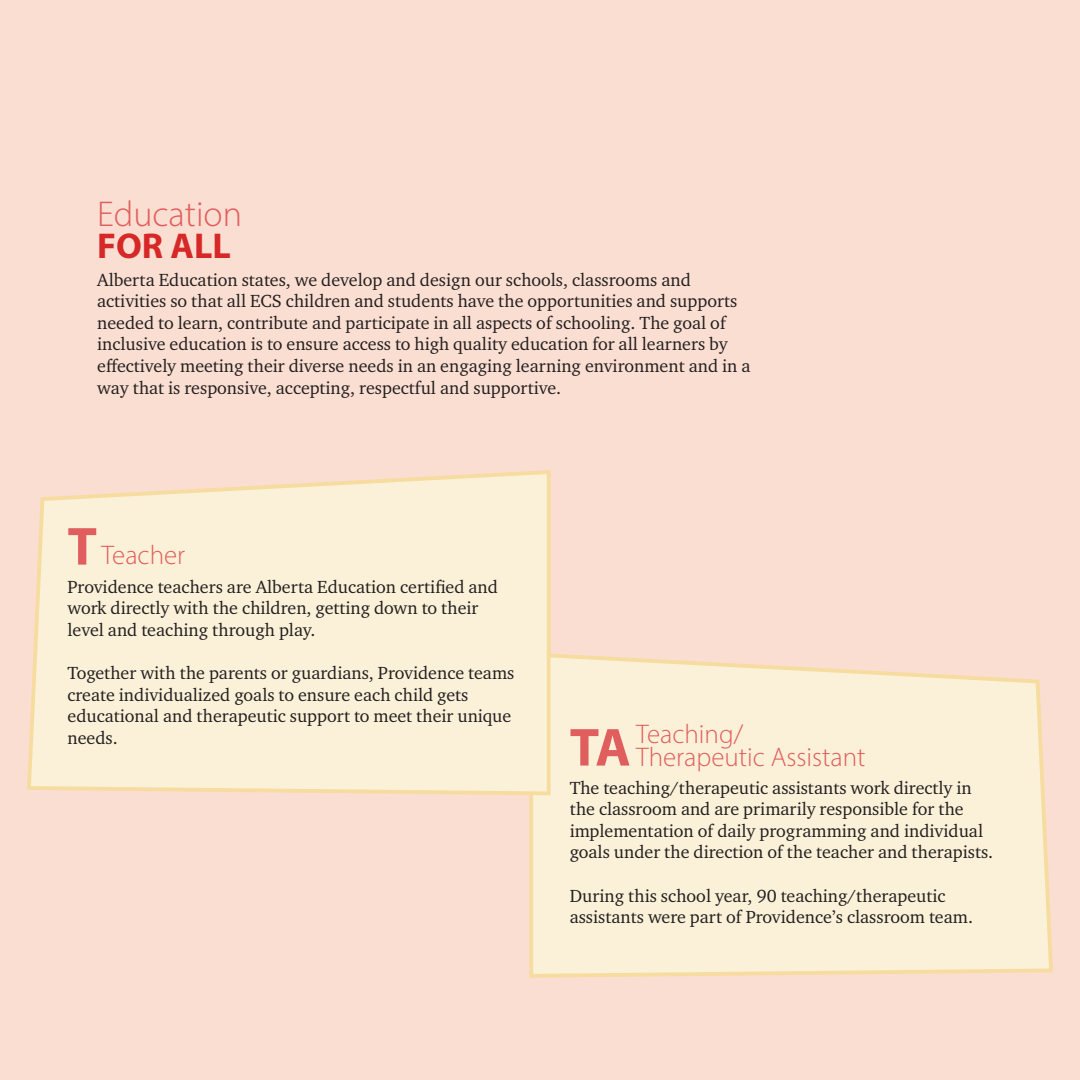
<style>
.page{position:relative;width:1080px;height:1080px;background:#faded1}
.page>*{position:absolute;margin:0;border:0;box-sizing:border-box;transform-origin:0 0}
.t1{font:300 36px "Myriad Pro";color:#e15e5e}
.t2{font:700 36px "Myriad Pro";color:#d72828}
.t3{font:300 27px/22.5px "Myriad Pro";color:#e15e5e}
.t4{font:18px/21.6px "Charter ITC Std";color:#231f20}
.s1{font-weight:700;font-size:54px}
</style>
<div class="page">
<svg style="left:529px;top:653px;width:524px;height:325px;background:#faefd5"></svg>
<svg style="left:27px;top:470px;width:525px;height:327px;background:#faeed5"></svg>
<h1 class="t1" style="left:97px;top:193px;width:146px">Education</h1>
<h1 class="t2" style="left:97px;top:222px;width:135px">FOR ALL</h1>
<p class="t4" style="left:97px;top:268px;width:655px">Alberta Education states, we develop and design our schools, classrooms and activities so that all ECS children and students have the opportunities and supports needed to learn, contribute and participate in all aspects of schooling. The goal of inclusive education is to ensure access to high quality education for all learners by effectively meeting their diverse needs in an engaging learning environment and in a way that is responsive, accepting, respectful and supportive.</p>
<h2 class="t3" style="left:68px;top:544px;width:119px"><span class="s1">T</span> Teacher</h2>
<p class="t4" style="left:68px;top:575px;width:432px">Providence teachers are Alberta Education certified and work directly with the children, getting down to their level and teaching through play.</p>
<p class="t4" style="left:68px;top:662px;width:448px">Together with the parents or guardians, Providence teams create individualized goals to ensure each child gets educational and therapeutic support to meet their unique needs.</p>
<h2 class="t3" style="left:636px;top:723px;width:231px;text-indent:-67px"><span class="s1">TA</span> Teaching/<br>Therapeutic Assistant</h2>
<p class="t4" style="left:570px;top:776px;width:425px">The teaching/therapeutic assistants work directly in the classroom and are primarily responsible for the implementation of daily programming and individual goals under the direction of the teacher and therapists.</p>
<p class="t4" style="left:570px;top:884px;width:405px">During this school year, 90 teaching/therapeutic assistants were part of Providence’s classroom team.</p>
</div>
